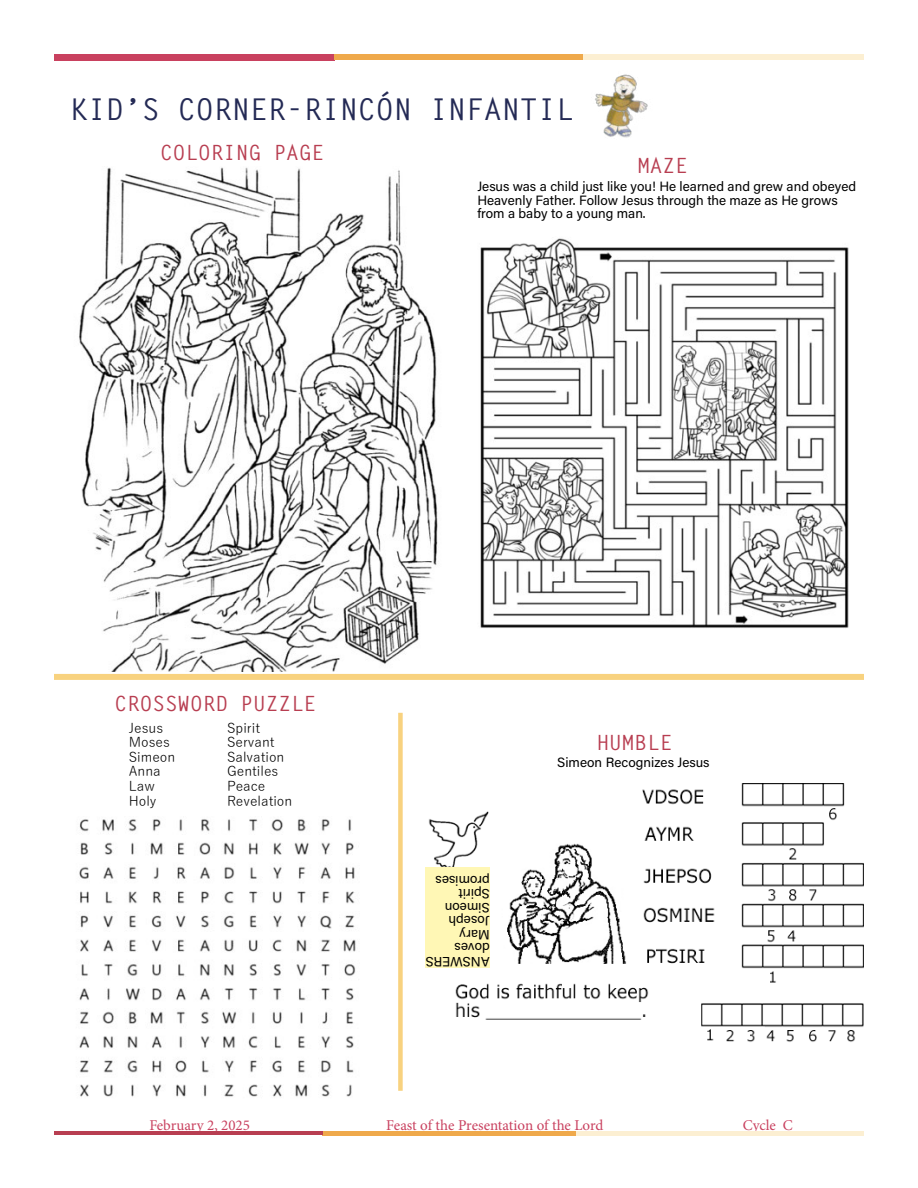
<style>
.page{position:relative;width:918px;height:1188px;background:#fff}
.page>*{position:absolute;margin:0;border:0;box-sizing:border-box;transform-origin:0 0}
.t1{font:700 30px "Letter Gothic Std";color:#242a55}
.t2{font:700 21px "Letter Gothic Std";color:#b83e51}
.t3{font:15px "Minion Pro";letter-spacing:-.005em;color:#c9415f}
.t4{font:13.5px/13.5px "Acumin Variable Concept";color:#000}
.t5{font:13.5px "Yu Go Pr 6 N";color:#000}
</style>
<div class="page">
<div style="left:54px;top:54px;width:281px;height:6px;background:#c9415f"></div>
<div style="left:335px;top:55px;width:248px;height:5px;background:#efa94b"></div>
<div style="left:583px;top:55px;width:281px;height:5px;background:#fcefd2"></div>
<img style="left:595px;top:74px;width:53px;height:64px">
<div style="left:398px;top:713px;width:5px;height:378px;background:#f8d27f"></div>
<div style="left:54px;top:674px;width:810px;height:6px;background:#f8d27f"></div>
<hr style="left:322px;top:1131px;width:254px;height:4px;background:#efa94b">
<hr style="left:576px;top:1131px;width:288px;height:4px;background:#fcefd2">
<hr style="left:54px;top:1131px;width:268px;height:4px;background:#b83e51">
<img style="left:79px;top:819px;width:277px;height:278px">
<img style="left:79px;top:167px;width:359px;height:505px">
<img style="left:480px;top:238px;width:369px;height:390px">
<img style="left:425px;top:783px;width:439px;height:259px">
<div style="left:426px;top:868px;width:64px;height:100px;background:#fff7b5"></div>
<p class="t1" style="left:70px;top:91px;width:506px">KID’S CORNER-RINCÓN INFANTIL</p>
<p class="t2" style="left:160px;top:139px;width:165px">COLORING PAGE</p>
<p class="t2" style="left:637px;top:153px;width:52px">MAZE</p>
<p class="t4" style="left:477px;top:179px;width:380px">Jesus was a child just like you! He learned and grew and obeyed<br>Heavenly Father. Follow Jesus through the maze as He grows from a baby to a young man.</p>
<p class="t2" style="left:115px;top:690px;width:203px">CROSSWORD PUZZLE</p>
<p class="t5" style="left:129px;top:715px;width:36px">Jesus</p>
<p class="t5" style="left:129px;top:730px;width:43px">Moses</p>
<p class="t5" style="left:129px;top:744px;width:48px">Simeon</p>
<p class="t5" style="left:129px;top:759px;width:33px">Anna</p>
<p class="t5" style="left:129px;top:774px;width:28px">Law</p>
<p class="t5" style="left:129px;top:788px;width:29px">Holy</p>
<p class="t5" style="left:227px;top:715px;width:35px">Spirit</p>
<p class="t5" style="left:227px;top:730px;width:49px">Servant</p>
<p class="t5" style="left:227px;top:744px;width:59px">Salvation</p>
<p class="t5" style="left:227px;top:759px;width:53px">Gentiles</p>
<p class="t5" style="left:227px;top:774px;width:40px">Peace</p>
<p class="t5" style="left:227px;top:788px;width:67px">Revelation</p>
<p class="t4" style="left:490px;top:888px;width:56px;rotate:-180deg">promises</p>
<p class="t4" style="left:490px;top:901px;width:33px;rotate:-180deg">Spirit</p>
<p class="t4" style="left:490px;top:915px;width:47px;rotate:-180deg">Simeon</p>
<p class="t4" style="left:490px;top:928px;width:43px;rotate:-180deg">Joseph</p>
<p class="t4" style="left:490px;top:942px;width:32px;rotate:-180deg">Mary</p>
<p class="t4" style="left:490px;top:955px;width:37px;rotate:-180deg">doves</p>
<p class="t4" style="left:490px;top:969px;width:66px;rotate:-180deg">ANSWERS</p>
<p class="t2" style="left:597px;top:730px;width:77px">HUMBLE</p>
<p class="t4" style="left:557px;top:755px;width:154px">Simeon Recognizes Jesus</p>
<p class="t3" style="left:149px;top:1115px;width:102px">February 2, 2025</p>
<p class="t3" style="left:386px;top:1115px;width:219px">Feast of the Presentation of the Lord</p>
<p class="t3" style="left:743px;top:1115px;width:51px">Cycle C</p>
</div>
